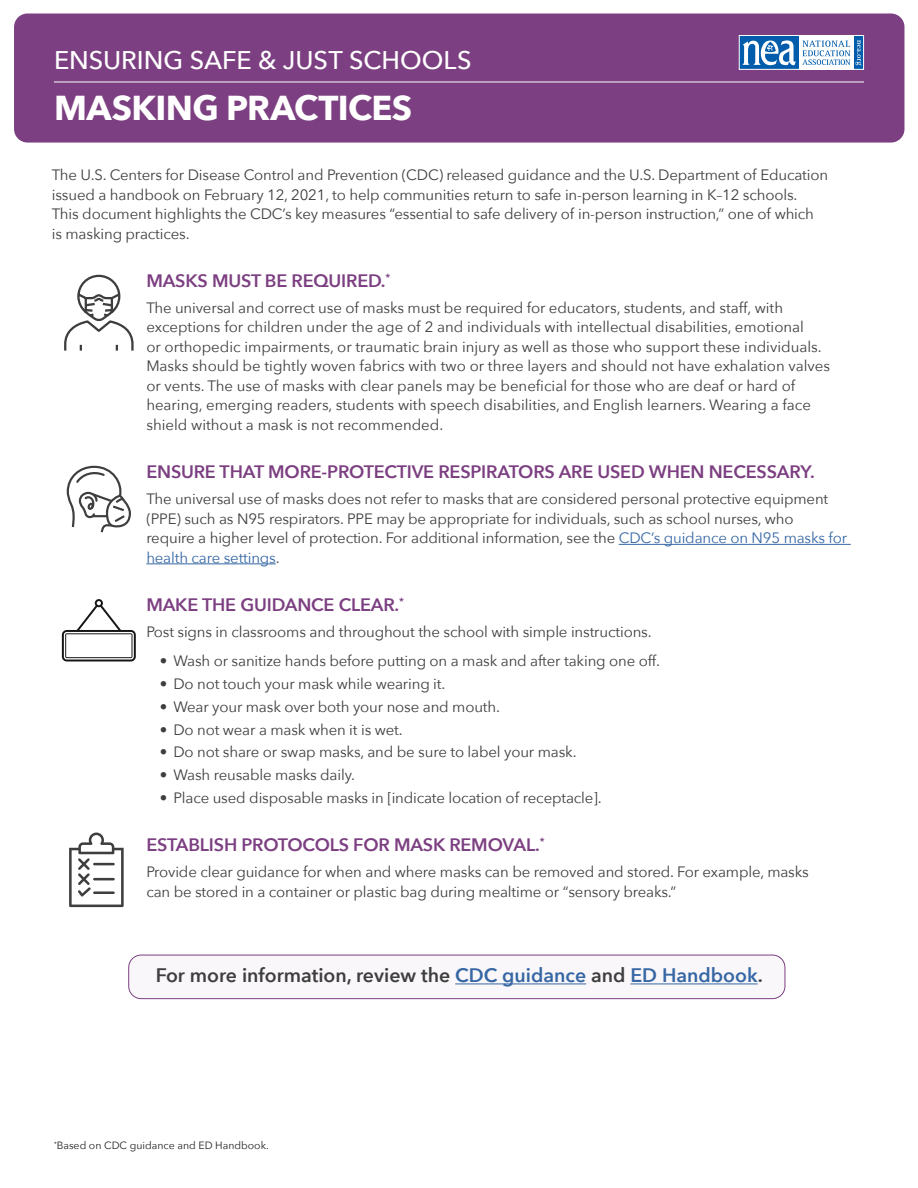
<style>
.page{position:relative;width:918px;height:1188px;background:#fff}
.page>*{position:absolute;margin:0;border:0;box-sizing:border-box;transform-origin:0 0}
.t1{font:700 34.5px "Avenir Next";letter-spacing:-.02em;color:#fff}
.t2{font:500 25.5px "Avenir Next";color:#fff}
.t3{font:600 19.5px "Avenir Next";color:#3e3e3f}
.t4{font:600 18px "Avenir Next";letter-spacing:-.01em;color:#7c3f81}
.t5{font:15px/19.5px "Avenir Next";letter-spacing:-.01em;color:#3e3e3f}
.t6{font:10.5px "Avenir Next";color:#231f20}
.s1{color:#3667a4}
</style>
<div class="page">
<hr style="left:619px;top:544px;width:232px;height:1px;background:#3667a4">
<hr style="left:146px;top:563px;width:130px;height:1px;background:#3667a4">
<div style="left:14px;top:14px;width:891px;height:129px;background:#7c3f81;border-radius:14px"></div>
<hr style="left:54px;top:82px;width:810px;height:1px;background:#fff">
<div style="left:129px;top:955px;width:656px;height:44px;background:#f9f7f9;border-radius:12px"></div>
<div style="left:128px;top:955px;width:657px;height:44px;border:1px solid #7c3f81;border-radius:12px"></div>
<hr style="left:455px;top:983px;width:131px;height:1px;background:#3667a4">
<hr style="left:630px;top:983px;width:128px;height:1px;background:#3667a4">
<div style="left:799px;top:36px;width:55px;height:33px;background:#fff"></div>
<div style="left:854px;top:36px;width:10px;height:34px;background:#015dab"></div>
<div style="left:739px;top:36px;width:60px;height:33px;background:#015dab"></div>
<svg style="left:742px;top:40px;width:54px;height:26px"></svg>
<svg style="left:802px;top:40px;width:59px;height:25px"></svg>
<div style="left:739px;top:35px;width:125px;height:35px;border:1px solid #fff"></div>
<svg style="left:66px;top:465px;width:65px;height:68px"></svg>
<svg style="left:62px;top:599px;width:74px;height:63px"></svg>
<svg style="left:64px;top:274px;width:70px;height:77px"></svg>
<svg style="left:69px;top:833px;width:55px;height:74px"></svg>
<h2 class="t2" style="left:54px;top:39px;width:419px">ENSURING SAFE &amp; JUST SCHOOLS</h2>
<h1 class="t1" style="left:54px;top:78px;width:360px">MASKING PRACTICES</h1>
<p class="t5" style="left:52px;top:165px;width:778px">The U.S. Centers for Disease Control and Prevention (CDC) released guidance and the U.S. Department of Education issued a handbook on February 12, 2021, to help communities return to safe in-person learning in K–12 schools.<br>This document highlights the CDC’s key measures “essential to safe delivery of in-person instruction,” one of which<br>is masking practices.</p>
<p class="t4" style="left:146px;top:265px;width:245px">MASKS MUST BE REQUIRED.<sup>*</sup></p>
<p class="t5" style="left:146px;top:297px;width:685px">The universal and correct use of masks must be required for educators, students, and staff, with exceptions for children under the age of 2 and individuals with intellectual disabilities, emotional<br>or orthopedic impairments, or traumatic brain injury as well as those who support these individuals.<br>Masks should be tightly woven fabrics with two or three layers and should not have exhalation valves or vents. The use of masks with clear panels may be beneficial for those who are deaf or hard of hearing, emerging readers, students with speech disabilities, and English learners. Wearing a face shield without a mask is not recommended.</p>
<p class="t4" style="left:146px;top:456px;width:670px">ENSURE THAT MORE-PROTECTIVE RESPIRATORS ARE USED WHEN NECESSARY.</p>
<p class="t5" style="left:146px;top:489px;width:703px">The universal use of masks does not refer to masks that are considered personal protective equipment (PPE) such as N95 respirators. PPE may be appropriate for individuals, such as school nurses, who<br>require a higher level of protection. For additional information, see the <span class="s1">CDC’s guidance on N95 masks for health care settings</span>.</p>
<p class="t4" style="left:146px;top:589px;width:259px">MAKE THE GUIDANCE CLEAR.<sup>*</sup></p>
<p class="t5" style="left:146px;top:621px;width:507px">Post signs in classrooms and throughout the school with simple instructions.</p>
<p class="t5" style="left:160px;top:651px;width:502px">• Wash or sanitize hands before putting on a mask and after taking one off.</p>
<p class="t5" style="left:160px;top:674px;width:287px">• Do not touch your mask while wearing it.</p>
<p class="t5" style="left:160px;top:696px;width:342px">• Wear your mask over both your nose and mouth.</p>
<p class="t5" style="left:160px;top:719px;width:244px">• Do not wear a mask when it is wet.</p>
<p class="t5" style="left:160px;top:742px;width:418px">• Do not share or swap masks, and be sure to label your mask.</p>
<p class="t5" style="left:160px;top:765px;width:197px">• Wash reusable masks daily.</p>
<p class="t5" style="left:160px;top:787px;width:443px">• Place used disposable masks in [indicate location of receptacle].</p>
<p class="t4" style="left:146px;top:829px;width:400px">ESTABLISH PROTOCOLS FOR MASK REMOVAL.<sup>*</sup></p>
<p class="t5" style="left:146px;top:862px;width:664px">Provide clear guidance for when and where masks can be removed and stored. For example, masks can be stored in a container or plastic bag during mealtime or “sensory breaks.”</p>
<h3 class="t3" style="left:156px;top:959px;width:608px">For more information, review the <span class="s1">CDC guidance</span> and <span class="s1">ED Handbook</span>.</h3>
<p class="t6" style="left:54px;top:1137px;width:216px"><sup>*</sup>Based on CDC guidance and ED Handbook.</p>
</div>
